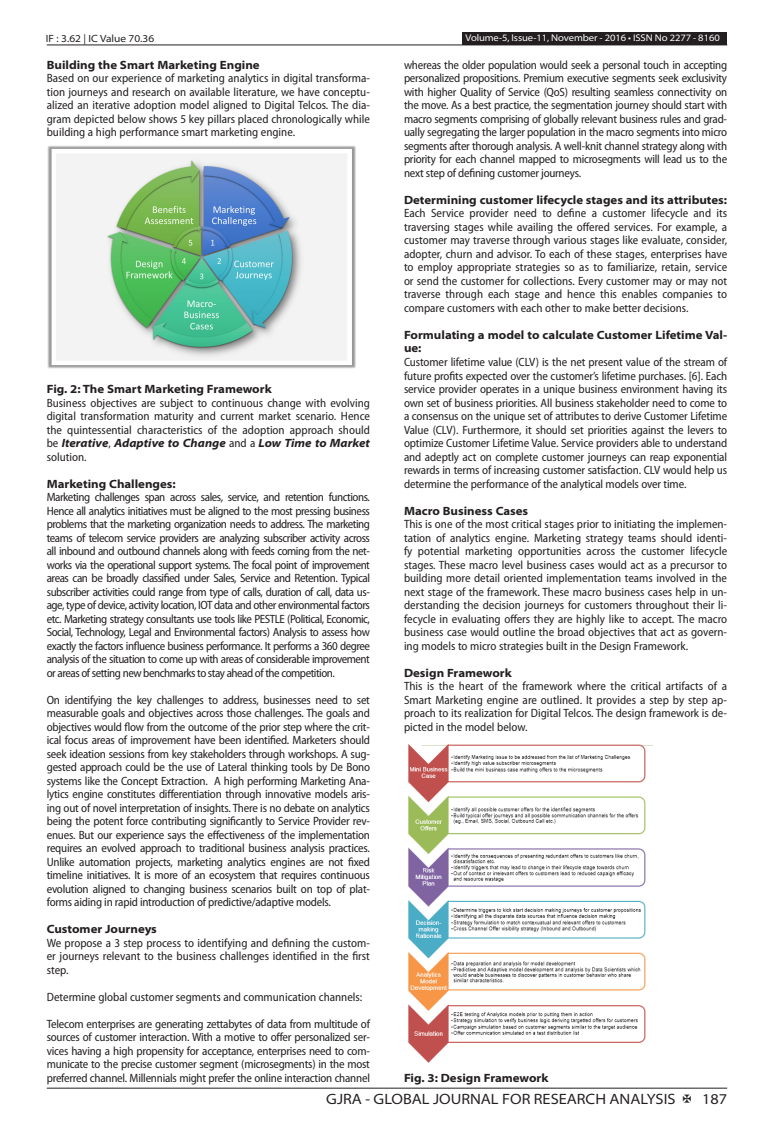
<style>
.page{position:relative;width:774px;height:1136px;background:#fff}
.page>*{position:absolute;margin:0;border:0;box-sizing:border-box;transform-origin:0 0}
.t1{font:semi-expanded 15px "Myriad Pro";color:#231f20}
.GRA_Body_Text{font:semi-condensed 12px/13.5px "Myriad Pro";color:#231f20;text-align:justify}
.GRA_Bold{font:700 semi-expanded 12px/13.5px "Myriad Pro";color:#231f20}
.GRA_Body_Text-2{font:700 semi-expanded 12px "Myriad Pro";color:#231f20}
.t2{font:semi-expanded 10.5px "Myriad Pro";color:#231f20}
.t3{font:semi-expanded 9.75px "Myriad Pro";letter-spacing:-.01em;color:#fff}
.s1{font-weight:700;font-style:italic;font-stretch:semi-expanded}
</style>
<div class="page">
<hr style="left:47px;top:1087px;width:680px;height:1px;background:#231f20">
<div style="left:462px;top:32px;width:265px;height:13px;background:#231f20"></div>
<hr style="left:47px;top:45px;width:680px;height:1px;background:#231f20">
<img style="left:47px;top:145px;width:309px;height:224px">
<img style="left:408px;top:744px;width:245px;height:319px">
<p class="t2" style="left:46px;top:32px;width:110px">IF : 3.62 | IC Value 70.36</p>
<p class="GRA_Bold" style="left:47px;top:58px;width:214px">Building the Smart Marketing Engine</p>
<p class="GRA_Body_Text" style="left:47px;top:72px;width:325px">Based on our experience of marketing analytics in digital transforma&shy;tion journeys and research on available literature, we have conceptu&shy;alized an iterative adoption model aligned to Digital Telcos. The dia&shy;gram depicted below shows 5 key pillars placed chronologically while building a high performance smart marketing engine.</p>
<p class="GRA_Bold" style="left:47px;top:382px;width:226px">Fig. 2: The Smart Marketing Framework</p>
<p class="GRA_Body_Text" style="left:47px;top:396px;width:325px">Business objectives are subject to continuous change with evolving digital transformation maturity and current market scenario. Hence the quintessential characteristics of the adoption approach should be <span class="s1">Iterative</span>, <span class="s1">Adaptive to Change</span> and a <span class="s1">Low Time to Market </span>solution.</p>
<p class="GRA_Bold" style="left:47px;top:477px;width:131px">Marketing Challenges:</p>
<p class="GRA_Body_Text" style="left:47px;top:490px;width:325px">Marketing challenges span across sales, service, and retention functions.<br>Hence all analytics initiatives must be aligned to the most pressing business problems that the marketing organization needs to address. The marketing teams of telecom service providers are analyzing subscriber activity across all inbound and outbound channels along with feeds coming from the net&shy;works via the operational support systems. The focal point of improvement areas can be broadly classified under Sales, Service and Retention. Typical subscriber activities could range from type of calls, duration of call, data us&shy;age, type of device, activity location, IOT data and other environmental factors etc. Marketing strategy consultants use tools like PESTLE (Political, Economic, Social, Technology, Legal and Environmental factors) Analysis to assess how exactly the factors influence business performance. It performs a 360 degree analysis of the situation to come up with areas of considerable improvement or areas of setting new benchmarks to stay ahead of the competition.</p>
<p class="GRA_Body_Text" style="left:47px;top:693px;width:325px">On identifying the key challenges to address, businesses need to set measurable goals and objectives across those challenges. The goals and objectives would flow from the outcome of the prior step where the crit&shy;ical focus areas of improvement have been identified. Marketers should seek ideation sessions from key stakeholders through workshops. A sug&shy;gested approach could be the use of Lateral thinking tools by De Bono systems like the Concept Extraction. A high performing Marketing Ana&shy;lytics engine constitutes differentiation through innovative models aris&shy;ing out of novel interpretation of insights. There is no debate on analytics being the potent force contributing significantly to Service Provider rev&shy;enues. But our experience says the effectiveness of the implementation requires an evolved approach to traditional business analysis practices.<br>Unlike automation projects, marketing analytics engines are not fixed timeline initiatives. It is more of an ecosystem that requires continuous evolution aligned to changing business scenarios built on top of plat&shy;forms aiding in rapid introduction of predictive/adaptive models.</p>
<p class="GRA_Bold" style="left:47px;top:922px;width:112px">Customer Journeys</p>
<p class="GRA_Body_Text" style="left:47px;top:936px;width:325px">We propose a 3 step process to identifying and defining the custom&shy;er journeys relevant to the business challenges identified in the first step.</p>
<p class="GRA_Body_Text" style="left:47px;top:990px;width:317px">Determine global customer segments and communication channels:</p>
<p class="GRA_Body_Text" style="left:47px;top:1017px;width:325px">Telecom enterprises are generating zettabytes of data from multitude of sources of customer interaction. With a motive to offer personalized ser&shy;vices having a high propensity for acceptance, enterprises need to com&shy;municate to the precise customer segment (microsegments) in the most preferred channel. Millennials might prefer the online interaction channel</p>
<p class="t3" style="left:465px;top:32px;width:256px">Volume-5, Issue-11, November - 2016 • ISSN No 2277 - 8160</p>
<p class="GRA_Body_Text" style="left:404px;top:58px;width:325px">whereas the older population would seek a personal touch in accepting personalized propositions. Premium executive segments seek exclusivity with higher Quality of Service (QoS) resulting seamless connectivity on the move. As a best practice, the segmentation journey should start with macro segments comprising of globally relevant business rules and grad&shy;ually segregating the larger population in the macro segments into micro segments after thorough analysis. A well-knit channel strategy along with priority for each channel mapped to microsegments will lead us to the next step of defining customer journeys.</p>
<p class="GRA_Bold" style="left:404px;top:193px;width:325px">Determining customer lifecycle stages and its attributes:</p>
<p class="GRA_Body_Text" style="left:404px;top:207px;width:325px">Each Service provider need to define a customer lifecycle and its traversing stages while availing the offered services. For example, a customer may traverse through various stages like evaluate, consider, adopter, churn and advisor. To each of these stages, enterprises have to employ appropriate strategies so as to familiarize, retain, service or send the customer for collections. Every customer may or may not traverse through each stage and hence this enables companies to compare customers with each other to make better decisions.</p>
<p class="GRA_Bold" style="left:404px;top:328px;width:325px">Formulating a model to calculate Customer Lifetime Val&shy;ue:</p>
<p class="GRA_Body_Text" style="left:404px;top:355px;width:325px">Customer lifetime value (CLV) is the net present value of the stream of future profits expected over the customer’s lifetime purchases. [6]. Each service provider operates in a unique business environment having its own set of business priorities. All business stakeholder need to come to a consensus on the unique set of attributes to derive Customer Lifetime Value (CLV). Furthermore, it should set priorities against the levers to optimize Customer Lifetime Value. Service providers able to understand and adeptly act on complete customer journeys can reap exponential rewards in terms of increasing customer satisfaction. CLV would help us determine the performance of the analytical models over time.</p>
<p class="GRA_Bold" style="left:404px;top:504px;width:126px">Macro Business Cases</p>
<p class="GRA_Body_Text" style="left:404px;top:517px;width:325px">This is one of the most critical stages prior to initiating the implemen&shy;tation of analytics engine. Marketing strategy teams should identi&shy;fy potential marketing opportunities across the customer lifecycle stages. These macro level business cases would act as a precursor to building more detail oriented implementation teams involved in the next stage of the framework. These macro business cases help in un&shy;derstanding the decision journeys for customers throughout their li&shy;fecycle in evaluating offers they are highly like to accept. The macro business case would outline the broad objectives that act as govern&shy;ing models to micro strategies built in the Design Framework.</p>
<p class="GRA_Bold" style="left:404px;top:666px;width:109px">Design Framework</p>
<p class="GRA_Body_Text" style="left:404px;top:679px;width:325px">This is the heart of the framework where the critical artifacts of a Smart Marketing engine are outlined. It provides a step by step ap&shy;proach to its realization for Digital Telcos. The design framework is de&shy;picted in the model below.</p>
<p class="GRA_Body_Text-2" style="left:404px;top:1070px;width:146px">Fig. 3: Design Framework</p>
<p class="t1" style="left:326px;top:1090px;width:351px">GJRA - GLOBAL JOURNAL FOR RESEARCH ANALYSIS</p>
<p class="t1" style="left:702px;top:1090px;width:27px">187</p>
</div>
